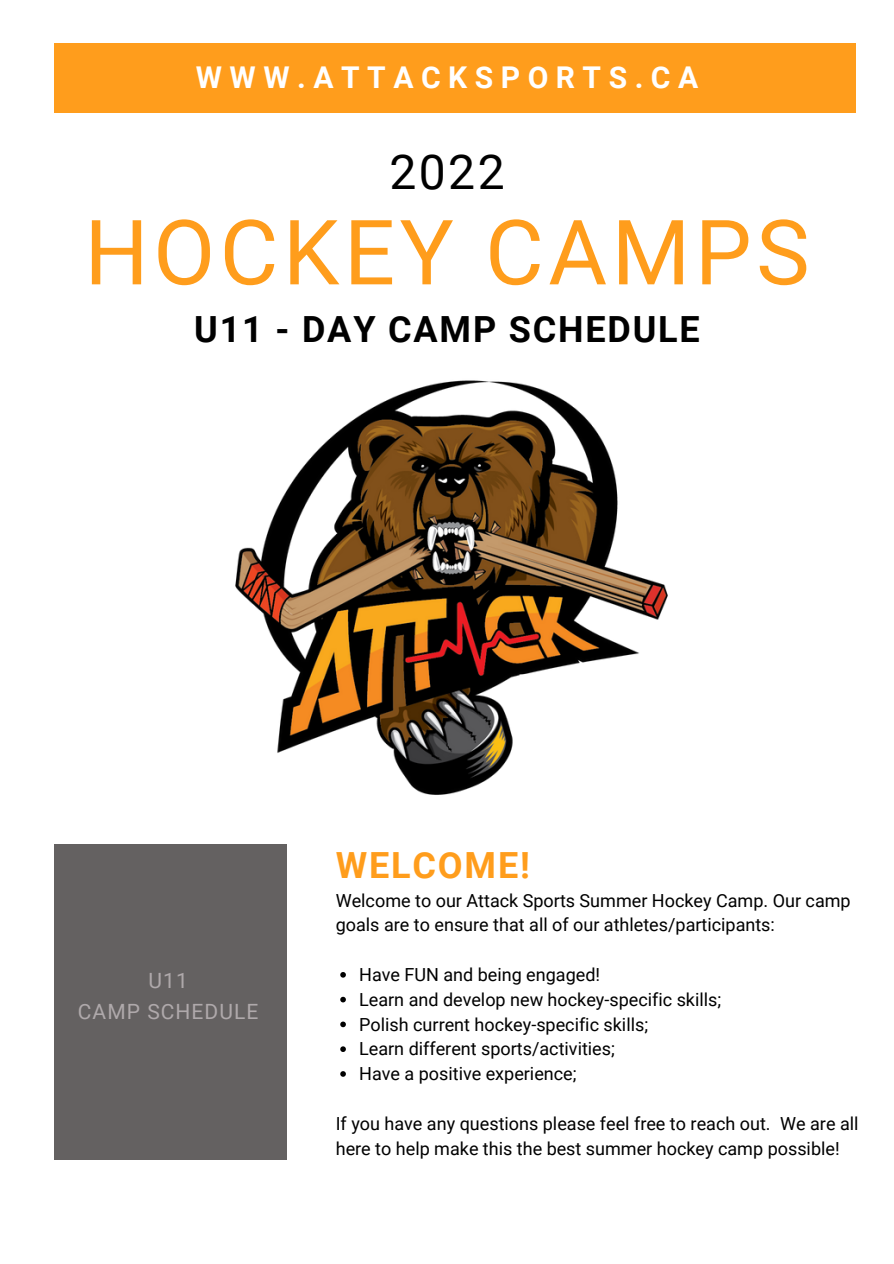
<style>
.page{position:relative;width:894px;height:1264px;background:#fff}
.page>*{position:absolute;margin:0;border:0;box-sizing:border-box;transform-origin:0 0}
.t1{font:90.15px "Roboto";letter-spacing:.05em;color:#ff9d1c}
.t2{font:48px "Roboto";color:#000}
.t3{font:700 36px "Roboto";letter-spacing:.05em;color:#000}
.t4{font:700 36px "Roboto";letter-spacing:.05em;color:#ff9d1c}
.t5{font:700 30px "Roboto";letter-spacing:.25em;color:#fff}
.t6{font:21px "Roboto";letter-spacing:.05em;color:#afa9ab}
.t7{font:18px/24.8px "Roboto";color:#000}
</style>
<div class="page">
<div style="left:54px;top:44px;width:801px;height:69px;background:#ff9d1c"></div>
<div style="left:54px;top:844px;width:232px;height:315px;background:#646161"></div>
<img style="left:235px;top:380px;width:433px;height:415px">
<svg style="left:340px;top:972px;width:6px;height:5px"></svg>
<svg style="left:340px;top:996px;width:6px;height:6px"></svg>
<svg style="left:340px;top:1021px;width:6px;height:6px"></svg>
<svg style="left:340px;top:1046px;width:6px;height:5px"></svg>
<svg style="left:340px;top:1071px;width:6px;height:5px"></svg>
<p class="t5" style="left:196px;top:60px;width:504px">WWW.ATTACKSPORTS.CA</p>
<p class="t2" style="left:389px;top:144px;width:117px">2022</p>
<p class="t1" style="left:84px;top:201px;width:726px">HOCKEY CAMPS</p>
<p class="t3" style="left:194px;top:308px;width:507px">U11 - DAY CAMP SCHEDULE</p>
<p class="t4" style="left:335px;top:844px;width:195px">WELCOME!</p>
<p class="t6" style="left:148px;top:968px;width:41px">U11</p>
<p class="t6" style="left:78px;top:999px;width:182px">CAMP SCHEDULE</p>
<p class="t7" style="left:335px;top:888px;width:516px">Welcome to our Attack Sports Summer Hockey Camp. Our camp goals are to ensure that all of our athletes/participants:</p>
<p class="t7" style="left:359px;top:962px;width:242px">Have FUN and being engaged!</p>
<p class="t7" style="left:359px;top:987px;width:363px">Learn and develop new hockey-specific skills;</p>
<p class="t7" style="left:359px;top:1012px;width:290px">Polish current hockey-specific skills;</p>
<p class="t7" style="left:359px;top:1036px;width:257px">Learn different sports/activities;</p>
<p class="t7" style="left:359px;top:1061px;width:219px">Have a positive experience;</p>
<p class="t7" style="left:335px;top:1111px;width:524px">If you have any questions please feel free to reach out. We are all here to help make this the best summer hockey camp possible!</p>
</div>
